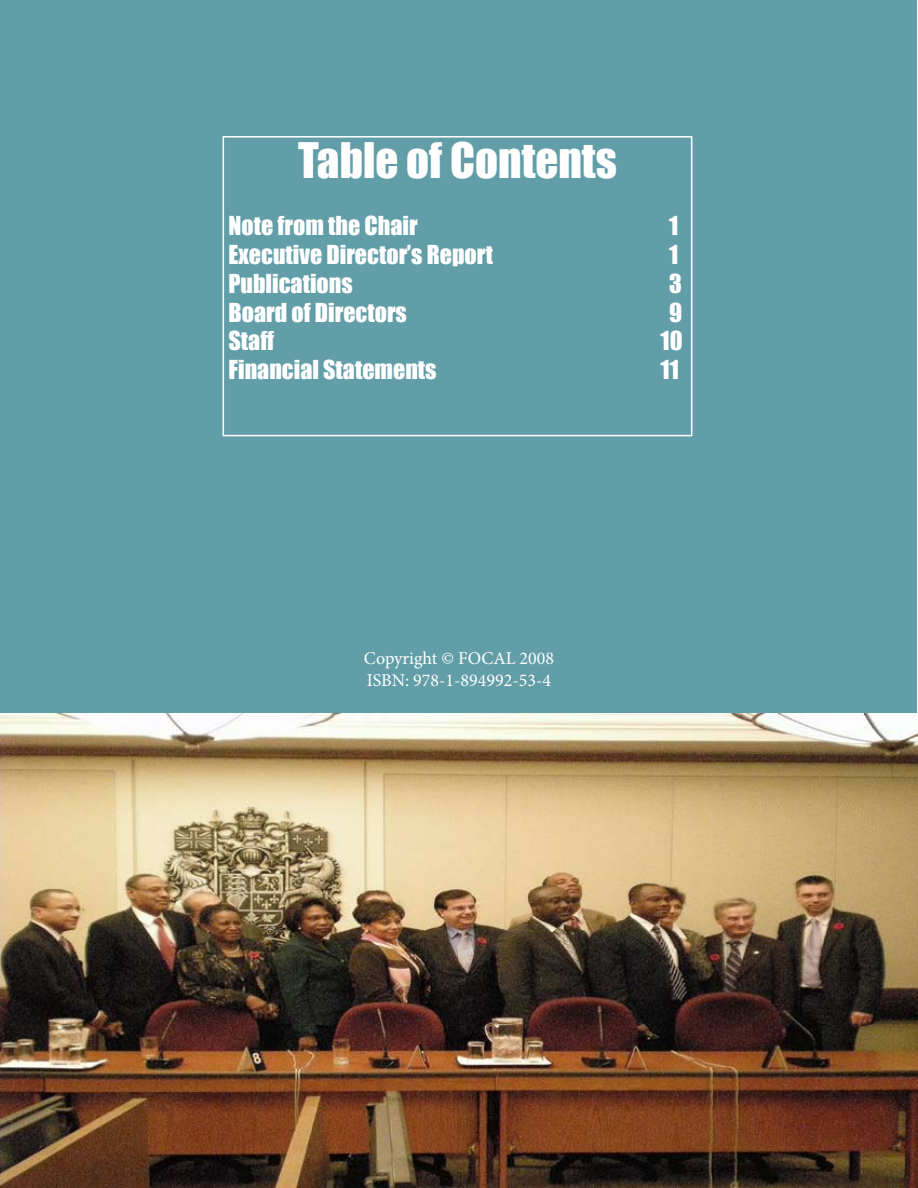
<style>
.page{position:relative;width:918px;height:1188px;background:#fff}
.page>*{position:absolute;margin:0;border:0;box-sizing:border-box;transform-origin:0 0}
.t1{font:45px "Impact";color:#fff}
.t2{font:24px "Impact";color:#fff}
.t3{font:18px/21.6px "Minion Pro";color:#fff}
</style>
<div class="page">
<div style="left:1px;top:1px;width:916px;height:1186px;background:#629ea8"></div>
<div style="left:223px;top:136px;width:469px;height:300px;border:2px solid #fff"></div>
<img style="left:0;top:713px;width:918px;height:475px">
<h1 class="t1" style="left:298px;top:125px;width:320px">Table of Contents</h1>
<p class="t2" style="left:229px;top:207px;width:191px">Note from the Chair</p>
<p class="t2" style="left:669px;top:207px;width:11px">1</p>
<p class="t2" style="left:229px;top:236px;width:266px">Executive Director’s Report</p>
<p class="t2" style="left:669px;top:236px;width:11px">1</p>
<p class="t2" style="left:229px;top:265px;width:126px">Publications</p>
<p class="t2" style="left:669px;top:265px;width:14px">3</p>
<p class="t2" style="left:229px;top:294px;width:180px">Board of Directors</p>
<p class="t2" style="left:669px;top:294px;width:15px">9</p>
<p class="t2" style="left:229px;top:322px;width:47px">Staff</p>
<p class="t2" style="left:661px;top:322px;width:24px">10</p>
<p class="t2" style="left:229px;top:351px;width:210px">Financial Statements</p>
<p class="t2" style="left:661px;top:351px;width:20px">11</p>
<p class="t3" style="left:364px;top:648px;width:192px">Copyright © FOCAL 2008<br>ISBN: 978-1-894992-53-4</p>
</div>
